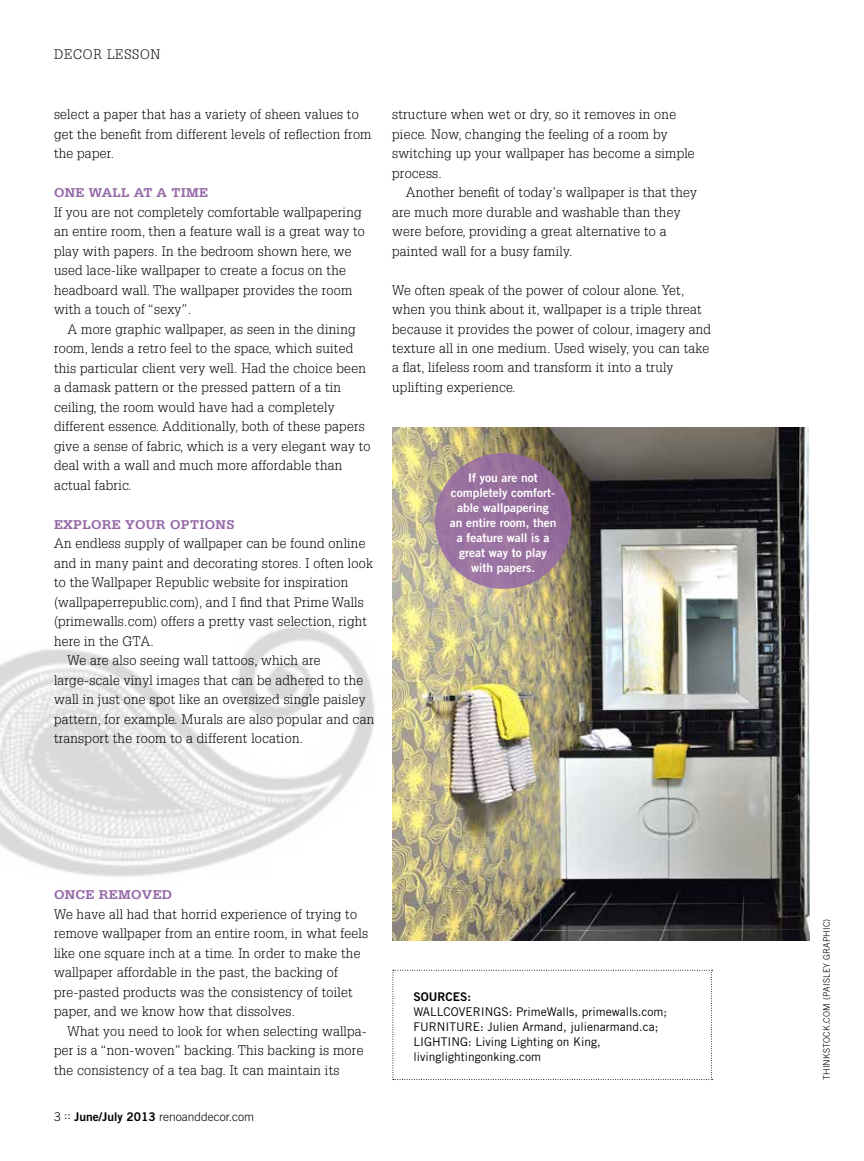
<style>
.page{position:relative;width:864px;height:1161px;background:#fff}
.page>*{position:absolute;margin:0;border:0;box-sizing:border-box;transform-origin:0 0}
.t1{font:300 13.5px/19.5px "Glypha";letter-spacing:.02em;color:#000}
.t2{font:700 13.5px "Serifa Std";letter-spacing:.02em;color:#9568a6}
.t3{font:300 13.5px "Glypha";letter-spacing:.06em;color:#000}
.t4{font:12px/15px "Trade Gothic LT Std";color:#000}
.t5{font:12px/15px "Trade Gothic LT Std Bd 2";color:#fff;text-align:center}
.t6{font:300 12px "Trade Gothic LT Std";color:#000}
.t7{font:12px "Trade Gothic LT Std Bd 2";color:#000}
.t8{font:300 9px "Trade Gothic LT Std";letter-spacing:.02em;color:#000}
.s1{font-family:"Trade Gothic LT Std Bd 2";font-weight:400}
</style>
<div class="page">
<img style="left:0;top:626px;width:375px;height:251px">
<img style="left:392px;top:428px;width:418px;height:512px">
<svg style="left:393px;top:970px;width:320px;height:110px"></svg>
<div style="left:435px;top:453px;width:137px;height:136px;background:#99719f;border-radius:50%"></div>
<p class="t3" style="left:54px;top:46px;width:108px">DECOR LESSON</p>
<p class="t1" style="left:54px;top:105px;width:319px">select a paper that has a variety of sheen values to get the benefit from different levels of reflection from the paper.</p>
<p class="t2" style="left:54px;top:185px;width:156px">ONE WALL AT A TIME</p>
<p class="t1" style="left:54px;top:202px;width:312px">If you are not completely comfortable wallpapering an entire room, then a feature wall is a great way to play with papers. In the bedroom shown here, we used lace-like wallpaper to create a focus on the headboard wall. The wallpaper provides the room with a touch of “sexy”.</p>
<p class="t1" style="left:54px;top:319px;width:318px;text-indent:14px">A more graphic wallpaper, as seen in the dining room, lends a retro feel to the space, which suited this particular client very well. Had the choice been a damask pattern or the pressed pattern of a tin ceiling, the room would have had a completely different essence. Additionally, both of these papers give a sense of fabric, which is a very elegant way to deal with a wall and much more affordable than actual fabric.</p>
<p class="t2" style="left:54px;top:516px;width:182px">EXPLORE YOUR OPTIONS</p>
<p class="t1" style="left:54px;top:534px;width:313px">An endless supply of wallpaper can be found online</p>
<p class="t1" style="left:54px;top:553px;width:320px">and in many paint and decorating stores. I often look</p>
<p class="t1" style="left:54px;top:573px;width:296px">to the Wallpaper Republic website for inspiration</p>
<p class="t1" style="left:54px;top:592px;width:311px">(wallpaperrepublic.com), and I find that Prime Walls</p>
<p class="t1" style="left:54px;top:612px;width:315px">(primewalls.com) offers a pretty vast selection, right</p>
<p class="t1" style="left:54px;top:631px;width:101px">here in the GTA.</p>
<p class="t1" style="left:68px;top:651px;width:255px">We are also seeing wall tattoos, which are</p>
<p class="t1" style="left:54px;top:670px;width:311px">large-scale vinyl images that can be adhered to the</p>
<p class="t1" style="left:54px;top:690px;width:313px">wall in just one spot like an oversized single paisley</p>
<p class="t1" style="left:54px;top:709px;width:322px">pattern, for example. Murals are also popular and can</p>
<p class="t1" style="left:54px;top:729px;width:251px">transport the room to a different location.</p>
<p class="t1" style="left:392px;top:105px;width:304px">structure when wet or dry, so it removes in one piece. Now, changing the feeling of a room by switching up your wallpaper has become a simple process.</p>
<p class="t1" style="left:392px;top:183px;width:306px;text-indent:14px">Another benefit of today’s wallpaper is that they are much more durable and washable than they were before, providing a great alternative to a painted wall for a busy family.</p>
<p class="t1" style="left:392px;top:280px;width:320px">We often speak of the power of colour alone. Yet, when you think about it, wallpaper is a triple threat because it provides the power of colour, imagery and texture all in one medium. Used wisely, you can take a flat, lifeless room and transform it into a truly uplifting experience.</p>
<p class="t5" style="left:450px;top:470px;width:108px">If you are not completely comfort&shy;able wallpapering an entire room, then a feature wall is a great way to play with papers.</p>
<p class="t2" style="left:54px;top:887px;width:120px">ONCE REMOVED</p>
<p class="t1" style="left:54px;top:904px;width:316px">We have all had that horrid experience of trying to remove wallpaper from an entire room, in what feels like one square inch at a time. In order to make the wallpaper affordable in the past, the backing of pre-pasted products was the consistency of toilet paper, and we know how that dissolves.</p>
<p class="t1" style="left:54px;top:1021px;width:314px;text-indent:14px">What you need to look for when selecting wallpa&shy;per is a “non-woven” backing. This backing is more the consistency of a tea bag. It can maintain its</p>
<p class="t6" style="left:54px;top:1109px;width:202px">3 :: <span class="s1">June/July 2013</span> renoanddecor.com</p>
<p class="t7" style="left:413px;top:990px;width:59px">SOURCES:</p>
<p class="t4" style="left:413px;top:1004px;width:255px">WALLCOVERINGS: PrimeWalls, primewalls.com; FURNITURE: Julien Armand, julienarmand.ca; LIGHTING: Living Lighting on King, livinglightingonking.com</p>
<p class="t8" style="left:821px;top:1080px;width:163px;rotate:-90deg">thinkstock.com (paisley graphic)</p>
</div>
